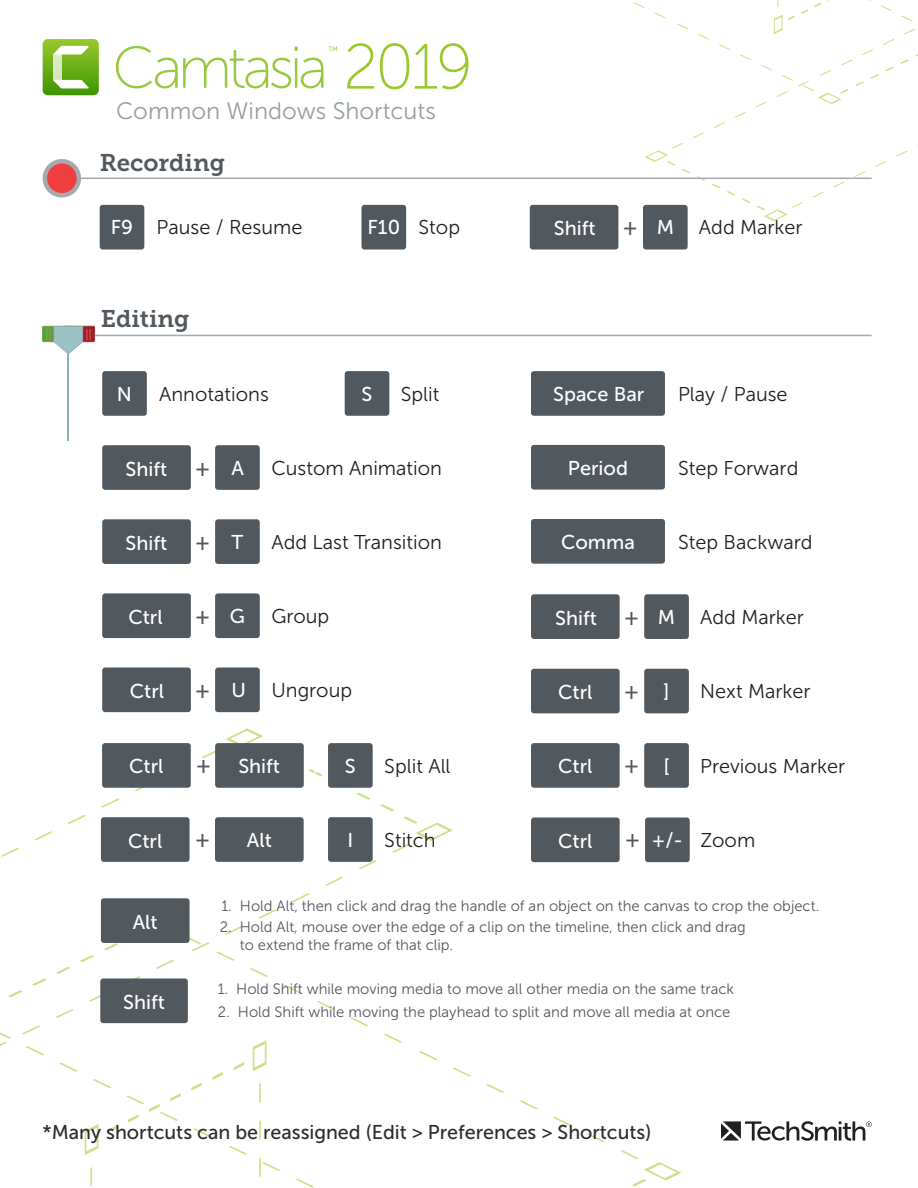
<style>
.page{position:relative;width:918px;height:1188px;background:#fff}
.page>*{position:absolute;margin:0;border:0;box-sizing:border-box;transform-origin:0 0}
.t1{font:63.9px "Museo Sans 100";color:#98c92d}
.t2{font:24px "Museo Slab 700";color:#51585e}
.t3{font:23.7px "Museo Sans 300";color:#959fa3}
.t4{font:22.8px "Museo Sans 500";color:#51585e}
.t5{font:22.8px "Museo Sans 500";color:#fff}
.t6{font:19.95px "Museo Sans 300";color:#221f1f}
.t7{font:19.95px "Museo Sans 500";color:#fff}
.t8{font:19.95px "Museo Sans 500";color:#2d2d2d}
.t9{font:15px/18px "Museo Sans 300";color:#51585e}
.s1{font-family:"Museo Sans 500";color:#fff}
.s2{font-size:22.8px;color:#51585e}
.s3{font-size:19.95px;color:#fff}
.s4{font-size:22.8px}
.s5{font-size:19.95px}
.s6{font-family:"Museo Sans 500";font-size:22.8px;color:#51585e}
</style>
<div class="page">
<svg style="left:0;top:860px;width:377px;height:186px"></svg>
<svg style="left:0;top:751px;width:220px;height:205px"></svg>
<svg style="left:226px;top:728px;width:169px;height:83px"></svg>
<svg style="left:392px;top:817px;width:61px;height:36px"></svg>
<svg style="left:26px;top:1046px;width:288px;height:142px"></svg>
<svg style="left:183px;top:935px;width:422px;height:207px"></svg>
<svg style="left:8px;top:914px;width:169px;height:83px"></svg>
<svg style="left:620px;top:1150px;width:61px;height:36px"></svg>
<svg style="left:0;top:1030px;width:11px;height:9px"></svg>
<svg style="left:259px;top:1120px;width:2px;height:68px"></svg>
<svg style="left:107px;top:1072px;width:116px;height:61px"></svg>
<svg style="left:90px;top:1167px;width:2px;height:21px"></svg>
<svg style="left:85px;top:1124px;width:13px;height:31px"></svg>
<svg style="left:234px;top:1062px;width:10px;height:8px"></svg>
<svg style="left:259px;top:1083px;width:2px;height:19px"></svg>
<svg style="left:253px;top:1040px;width:14px;height:31px"></svg>
<svg style="left:549px;top:0;width:369px;height:221px"></svg>
<hr style="left:60px;top:178px;width:812px;height:1px;background:#a7a9ac">
<div style="left:100px;top:205px;width:44px;height:45px;background:#51585e;border-radius:3px"></div>
<div style="left:362px;top:205px;width:44px;height:45px;background:#51585e;border-radius:3px"></div>
<div style="left:530px;top:205px;width:88px;height:45px;background:#51585e;border-radius:3px"></div>
<div style="left:643px;top:205px;width:45px;height:45px;background:#51585e;border-radius:3px"></div>
<svg style="left:42px;top:159px;width:41px;height:39px"></svg>
<svg style="left:721px;top:1121px;width:151px;height:20px"></svg>
<svg style="left:43px;top:39px;width:56px;height:56px"></svg>
<div style="left:53px;top:54px;width:8px;height:26px;background:#d8e9c2"></div>
<svg style="left:116px;top:46px;width:221px;height:42px"></svg>
<div style="left:102px;top:371px;width:45px;height:45px;background:#51585e;border-radius:3px"></div>
<div style="left:102px;top:445px;width:89px;height:45px;background:#51585e;border-radius:3px"></div>
<div style="left:215px;top:445px;width:45px;height:45px;background:#51585e;border-radius:3px"></div>
<div style="left:102px;top:519px;width:89px;height:45px;background:#51585e;border-radius:3px"></div>
<div style="left:215px;top:519px;width:45px;height:45px;background:#51585e;border-radius:3px"></div>
<div style="left:102px;top:593px;width:89px;height:45px;background:#51585e;border-radius:3px"></div>
<div style="left:215px;top:593px;width:45px;height:45px;background:#51585e;border-radius:3px"></div>
<div style="left:102px;top:668px;width:89px;height:44px;background:#51585e;border-radius:3px"></div>
<div style="left:215px;top:668px;width:45px;height:44px;background:#51585e;border-radius:3px"></div>
<div style="left:345px;top:371px;width:44px;height:45px;background:#51585e;border-radius:3px"></div>
<div style="left:215px;top:743px;width:89px;height:45px;background:#51585e;border-radius:3px"></div>
<div style="left:328px;top:743px;width:45px;height:45px;background:#51585e;border-radius:3px"></div>
<div style="left:102px;top:743px;width:89px;height:45px;background:#51585e;border-radius:3px"></div>
<div style="left:215px;top:817px;width:89px;height:45px;background:#51585e;border-radius:3px"></div>
<div style="left:328px;top:817px;width:45px;height:45px;background:#51585e;border-radius:3px"></div>
<div style="left:101px;top:817px;width:89px;height:45px;background:#51585e;border-radius:3px"></div>
<div style="left:531px;top:371px;width:134px;height:45px;background:#51585e;border-radius:3px"></div>
<div style="left:531px;top:519px;width:134px;height:45px;background:#51585e;border-radius:3px"></div>
<div style="left:531px;top:445px;width:134px;height:45px;background:#51585e;border-radius:3px"></div>
<div style="left:531px;top:594px;width:89px;height:45px;background:#51585e;border-radius:3px"></div>
<div style="left:644px;top:594px;width:45px;height:45px;background:#51585e;border-radius:3px"></div>
<div style="left:531px;top:669px;width:89px;height:44px;background:#51585e;border-radius:3px"></div>
<div style="left:644px;top:669px;width:45px;height:44px;background:#51585e;border-radius:3px"></div>
<div style="left:531px;top:743px;width:89px;height:45px;background:#51585e;border-radius:3px"></div>
<div style="left:644px;top:743px;width:45px;height:45px;background:#51585e;border-radius:3px"></div>
<div style="left:645px;top:818px;width:45px;height:44px;background:#51585e;border-radius:3px"></div>
<div style="left:531px;top:818px;width:89px;height:44px;background:#51585e;border-radius:3px"></div>
<hr style="left:60px;top:335px;width:812px;height:1px;background:#a7a9ac">
<div style="left:100px;top:978px;width:88px;height:45px;background:#51585e;border-radius:3px"></div>
<div style="left:101px;top:898px;width:89px;height:45px;background:#51585e;border-radius:3px"></div>
<hr style="left:68px;top:346px;width:1px;height:95px;background:#8db1b9">
<svg style="left:42px;top:325px;width:53px;height:29px"></svg>
<h1 class="t1" style="left:343px;top:33px;width:131px">2019</h1>
<h3 class="t3" style="left:116px;top:98px;width:321px">Common Windows Shortcuts</h3>
<h2 class="t2" style="left:100px;top:149px;width:127px">Recording</h2>
<h3 class="t6" style="left:111px;top:217px;width:193px"><span class="s1">F9</span> Pause / Resume</h3>
<h3 class="t6" style="left:368px;top:217px;width:94px"><span class="s1">F10</span> Stop</h3>
<h3 class="t7" style="left:554px;top:217px;width:122px">Shift <span class="s2">+</span> M</h3>
<h3 class="t6" style="left:699px;top:217px;width:105px">Add Marker</h3>
<h2 class="t2" style="left:101px;top:305px;width:90px">Editing</h2>
<h3 class="t7" style="left:117px;top:383px;width:17px">N</h3>
<h3 class="t6" style="left:159px;top:383px;width:111px">Annotations</h3>
<h3 class="t7" style="left:362px;top:383px;width:12px">S</h3>
<h3 class="t6" style="left:401px;top:383px;width:40px">Split</h3>
<h3 class="t7" style="left:553px;top:383px;width:93px">Space Bar</h3>
<h3 class="t6" style="left:678px;top:383px;width:111px">Play / Pause</h3>
<h3 class="t7" style="left:125px;top:458px;width:120px">Shift <span class="s2">+</span> A</h3>
<h3 class="t6" style="left:271px;top:457px;width:172px">Custom Animation</h3>
<h3 class="t7" style="left:568px;top:457px;width:62px">Period</h3>
<h3 class="t6" style="left:678px;top:457px;width:122px">Step Forward</h3>
<h3 class="t7" style="left:125px;top:532px;width:119px">Shift <span class="s2">+</span> T</h3>
<h3 class="t6" style="left:271px;top:531px;width:172px">Add Last Transition</h3>
<h3 class="t7" style="left:561px;top:531px;width:75px">Comma</h3>
<h3 class="t6" style="left:678px;top:531px;width:136px">Step Backward</h3>
<h3 class="t7" style="left:128px;top:606px;width:36px">Ctrl</h3>
<h3 class="t4" style="left:195px;top:603px;width:52px">+ <span class="s3">G</span></h3>
<h3 class="t6" style="left:271px;top:605px;width:59px">Group</h3>
<h3 class="t7" style="left:555px;top:607px;width:122px">Shift <span class="s2">+</span> M</h3>
<h3 class="t6" style="left:700px;top:606px;width:105px">Add Marker</h3>
<h3 class="t7" style="left:130px;top:680px;width:36px">Ctrl</h3>
<h3 class="t4" style="left:195px;top:677px;width:52px">+ <span class="s3">U</span></h3>
<h3 class="t6" style="left:271px;top:679px;width:82px">Ungroup</h3>
<h3 class="t7" style="left:558px;top:681px;width:36px">Ctrl</h3>
<h3 class="t4" style="left:624px;top:679px;width:47px">+ <span class="s3">]</span></h3>
<h3 class="t6" style="left:700px;top:681px;width:112px">Next Marker</h3>
<h3 class="t7" style="left:129px;top:756px;width:36px">Ctrl</h3>
<h3 class="t7" style="left:196px;top:756px;width:161px"><span class="s2">+</span> Shift <span class="s4">+</span> S</h3>
<h3 class="t6" style="left:384px;top:755px;width:68px">Split All</h3>
<h3 class="t7" style="left:558px;top:756px;width:36px">Ctrl</h3>
<h3 class="t4" style="left:624px;top:753px;width:47px">+ <span class="s3">[</span></h3>
<h3 class="t6" style="left:700px;top:755px;width:147px">Previous Marker</h3>
<h3 class="t7" style="left:128px;top:830px;width:36px">Ctrl</h3>
<h3 class="t4" style="left:195px;top:826px;width:17px">+</h3>
<h3 class="t7" style="left:247px;top:829px;width:26px">Alt</h3>
<h3 class="t5" style="left:308px;top:827px;width:47px">+ <span class="s5">I</span></h3>
<h3 class="t6" style="left:384px;top:829px;width:53px">Stitch</h3>
<h3 class="t7" style="left:558px;top:830px;width:36px">Ctrl</h3>
<h3 class="t6" style="left:625px;top:829px;width:132px"><span class="s6">+</span> <span class="s1">+/-</span> Zoom</h3>
<h3 class="t7" style="left:133px;top:911px;width:26px">Alt</h3>
<h3 class="t7" style="left:123px;top:991px;width:43px">Shift</h3>
<p class="t9" style="left:221px;top:897px;width:600px">1. Hold Alt, then click and drag the handle of an object on the canvas to crop the object.</p>
<p class="t9" style="left:240px;top:918px;width:508px;text-indent:-20px">2. Hold Alt, mouse over the edge of a clip on the timeline, then click and drag to extend the frame of that clip.</p>
<p class="t9" style="left:218px;top:980px;width:518px">1. Hold Shift while moving media to move all other media on the same track</p>
<p class="t9" style="left:218px;top:1003px;width:514px">2. Hold Shift while moving the playhead to split and move all media at once</p>
<h3 class="t8" style="left:43px;top:1121px;width:610px">*Many shortcuts can be reassigned (Edit &gt; Preferences &gt; Shortcuts)</h3>
</div>
